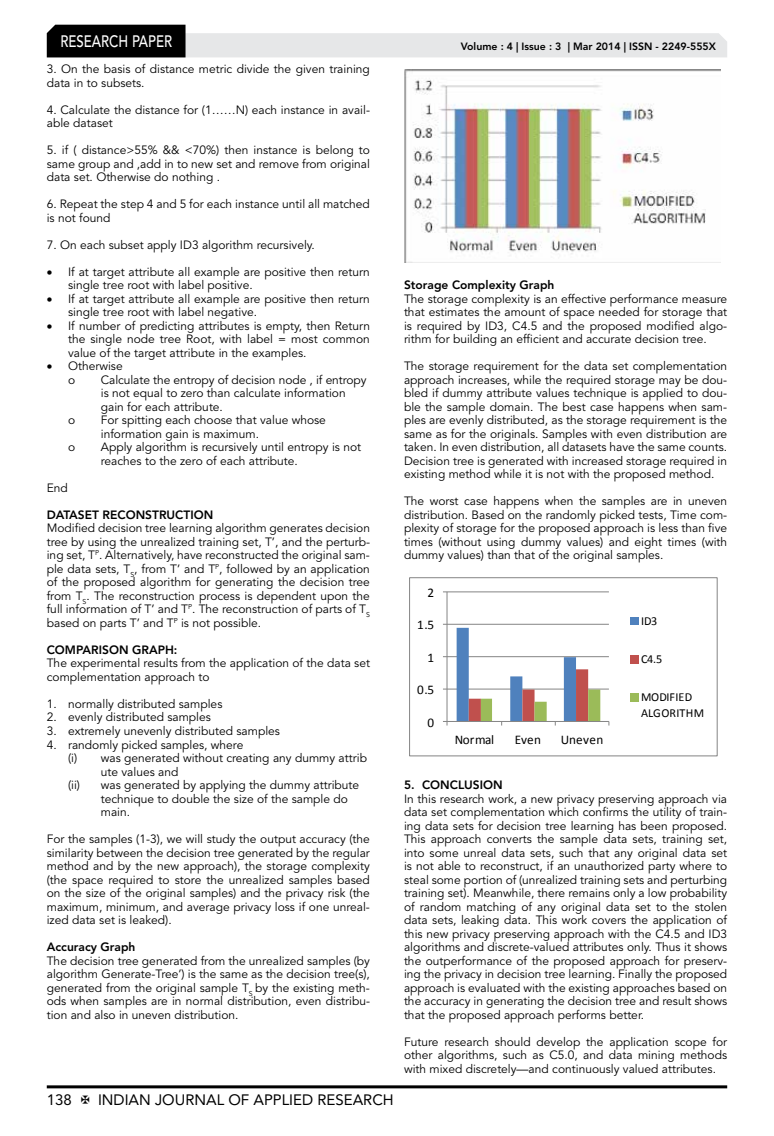
<style>
.page{position:relative;width:774px;height:1136px;background:#fff}
.page>*{position:absolute;margin:0;border:0;box-sizing:border-box;transform-origin:0 0}
.t1{font:500 16.5px "Avenir LT Std";color:#fff;scale:.8 1}
.t2{font:15px "Avenir LT Std";color:#000}
.t3{font:13.2px "Calibri";letter-spacing:.01em;color:#000}
.t4{font:12.15px/15.3px "Calibri";color:#000}
.t5{font:12px/13.5px "Avenir LT Std";color:#000}
.t6{font:800 12px "Avenir LT Std";color:#000}
.t7{font:800 10.5px "Avenir LT Std";color:#000}
</style>
<div class="page">
<hr style="left:47px;top:1085px;width:680px;height:3px;background:#000">
<svg style="left:47px;top:25px;width:680px;height:32px"></svg>
<img style="left:404px;top:69px;width:317px;height:194px">
<hr style="left:447px;top:688px;width:162px;height:1px;background:#868686">
<hr style="left:447px;top:656px;width:162px;height:1px;background:#868686">
<hr style="left:447px;top:623px;width:162px;height:1px;background:#868686">
<hr style="left:447px;top:591px;width:162px;height:1px;background:#868686">
<hr style="left:446px;top:592px;width:1px;height:129px;background:#868686">
<hr style="left:447px;top:721px;width:162px;height:1px;background:#868686">
<svg style="left:457px;top:627px;width:143px;height:98px"></svg>
<div style="left:631px;top:617px;width:8px;height:7px;background:#4f81bd"></div>
<div style="left:631px;top:655px;width:8px;height:8px;background:#c0504d"></div>
<div style="left:631px;top:693px;width:8px;height:8px;background:#9bbb59"></div>
<div style="left:409px;top:577px;width:309px;height:179px;border:1px solid #868686"></div>
<h1 class="t1" style="left:60px;top:32px;width:139px">RESEARCH PAPER</h1>
<p class="t5" style="left:47px;top:62px;width:325px">3. On the basis of distance metric divide the given training data in to subsets.</p>
<p class="t5" style="left:47px;top:103px;width:325px">4. Calculate the distance for (1……N) each instance in avail&shy;able dataset</p>
<p class="t5" style="left:47px;top:143px;width:325px;text-align:justify">5. if ( distance&gt;55% &amp;&amp; &lt;70%) then instance is belong to same group and ,add in to new set and remove from original data set. Otherwise do nothing .</p>
<p class="t5" style="left:47px;top:197px;width:325px">6. Repeat the step 4 and 5 for each instance until all matched is not found</p>
<p class="t5" style="left:47px;top:238px;width:270px">7. On each subset apply ID3 algorithm recursively.</p>
<p class="t5" style="left:68px;top:265px;width:303px;text-indent:-21px">• If at target attribute all example are positive then return single tree root with label positive.</p>
<p class="t5" style="left:68px;top:292px;width:303px;text-indent:-21px">• If at target attribute all example are positive then return single tree root with label negative.</p>
<p class="t5" style="left:68px;top:319px;width:303px;text-align:justify;text-indent:-21px">• If number of predicting attributes is empty, then Return the single node tree Root, with label = most common value of the target attribute in the examples.</p>
<p class="t5" style="left:68px;top:359px;width:56px;text-indent:-21px">• Otherwise o</p>
<p class="t5" style="left:101px;top:373px;width:267px">Calculate the entropy of decision node , if entropy is not equal to zero than calculate information gain for each attribute.</p>
<p class="t5" style="left:68px;top:413px;width:9px">o</p>
<p class="t5" style="left:101px;top:413px;width:227px">For spitting each choose that value whose information gain is maximum.</p>
<p class="t5" style="left:68px;top:440px;width:9px">o</p>
<p class="t5" style="left:101px;top:440px;width:262px">Apply algorithm is recursively until entropy is not reaches to the zero of each attribute.</p>
<p class="t5" style="left:47px;top:481px;width:23px">End</p>
<p class="t6" style="left:47px;top:507px;width:168px">DATASET RECONSTRUCTION</p>
<p class="t5" style="left:47px;top:521px;width:325px;text-align:justify">Modified decision tree learning algorithm generates decision tree by using the unrealized training set, T’, and the perturb&shy;ing set, T<sup>P</sup>. Alternatively, have reconstructed the original sam&shy;ple data sets, T<sub>S</sub>, from T’ and T<sup>P</sup>, followed by an application of the proposed algorithm for generating the decision tree from T<sub>S</sub>. The reconstruction process is dependent upon the full information of T’ and T<sup>P</sup>. The reconstruction of parts of T<sub>S </sub>based on parts T’ and T<sup>P</sup> is not possible.</p>
<p class="t6" style="left:47px;top:642px;width:132px">COMPARISON GRAPH:</p>
<p class="t5" style="left:47px;top:656px;width:325px">The experimental results from the application of the data set complementation approach to</p>
<p class="t5" style="left:47px;top:697px;width:177px">1. normally distributed samples</p>
<p class="t5" style="left:47px;top:710px;width:166px">2. evenly distributed samples</p>
<p class="t5" style="left:47px;top:724px;width:235px">3. extremely unevenly distributed samples</p>
<p class="t5" style="left:47px;top:737px;width:198px">4. randomly picked samples, where</p>
<p class="t5" style="left:68px;top:751px;width:300px">(i) was generated without creating any dummy attrib</p>
<p class="t5" style="left:101px;top:764px;width:79px">ute values and</p>
<p class="t5" style="left:68px;top:778px;width:293px">(ii) was generated by applying the dummy attribute</p>
<p class="t5" style="left:101px;top:791px;width:249px">technique to double the size of the sample do</p>
<p class="t5" style="left:101px;top:805px;width:31px">main.</p>
<p class="t5" style="left:47px;top:832px;width:325px;text-align:justify">For the samples (1-3), we will study the output accuracy (the similarity between the decision tree generated by the regular method and by the new approach), the storage complexity (the space required to store the unrealized samples based on the size of the original samples) and the privacy risk (the maximum, minimum, and average privacy loss if one unreal&shy;ized data set is leaked).</p>
<p class="t6" style="left:47px;top:939px;width:90px">Accuracy Graph</p>
<p class="t5" style="left:47px;top:953px;width:325px;text-align:justify">The decision tree generated from the unrealized samples (by algorithm Generate-Tree’) is the same as the decision tree(s), generated from the original sample T<sub>S</sub> by the existing meth&shy;ods when samples are in normal distribution, even distribu&shy;tion and also in uneven distribution.</p>
<p class="t2" style="left:47px;top:1090px;width:27px">138</p>
<p class="t2" style="left:98px;top:1090px;width:297px">INDIAN JOURNAL OF APPLIED RESEARCH</p>
<p class="t7" style="left:461px;top:41px;width:257px">Volume : 4 | Issue : 3 | Mar 2014 | ISSN - 2249-555X</p>
<p class="t6" style="left:404px;top:278px;width:152px">Storage Complexity Graph</p>
<p class="t5" style="left:404px;top:292px;width:325px;text-align:justify">The storage complexity is an effective performance measure that estimates the amount of space needed for storage that is required by ID3, C4.5 and the proposed modified algo&shy;rithm for building an efficient and accurate decision tree.</p>
<p class="t5" style="left:404px;top:359px;width:325px;text-align:justify">The storage requirement for the data set complementation approach increases, while the required storage may be dou&shy;bled if dummy attribute values technique is applied to dou&shy;ble the sample domain. The best case happens when sam&shy;ples are evenly distributed, as the storage requirement is the same as for the originals. Samples with even distribution are taken. In even distribution, all datasets have the same counts.<br>Decision tree is generated with increased storage required in existing method while it is not with the proposed method.</p>
<p class="t5" style="left:404px;top:494px;width:325px;text-align:justify">The worst case happens when the samples are in uneven distribution. Based on the randomly picked tests, Time com&shy;plexity of storage for the proposed approach is less than five times (without using dummy values) and eight times (with dummy values) than that of the original samples.</p>
<p class="t3" style="left:427px;top:583px;width:8px">2</p>
<p class="t3" style="left:417px;top:616px;width:18px">1.5</p>
<p class="t3" style="left:427px;top:648px;width:8px">1</p>
<p class="t3" style="left:417px;top:681px;width:18px">0.5</p>
<p class="t3" style="left:427px;top:713px;width:8px">0</p>
<p class="t3" style="left:455px;top:731px;width:41px">Normal</p>
<p class="t3" style="left:515px;top:731px;width:28px">Even</p>
<p class="t3" style="left:561px;top:731px;width:44px">Uneven</p>
<p class="t4" style="left:641px;top:613px;width:18px">ID3</p>
<p class="t4" style="left:641px;top:651px;width:23px">C4.5</p>
<p class="t4" style="left:641px;top:689px;width:65px">MODIFIED<br>ALGORITHM</p>
<p class="t6" style="left:404px;top:777px;width:100px">5. CONCLUSION</p>
<p class="t5" style="left:404px;top:791px;width:325px;text-align:justify">In this research work, a new privacy preserving approach via data set complementation which confirms the utility of train&shy;ing data sets for decision tree learning has been proposed.<br>This approach converts the sample data sets, training set, into some unreal data sets, such that any original data set is not able to reconstruct, if an unauthorized party where to steal some portion of (unrealized training sets and perturbing training set). Meanwhile, there remains only a low probability of random matching of any original data set to the stolen data sets, leaking data. This work covers the application of this new privacy preserving approach with the C4.5 and ID3 algorithms and discrete-valued attributes only. Thus it shows the outperformance of the proposed approach for preserv&shy;ing the privacy in decision tree learning. Finally the proposed approach is evaluated with the existing approaches based on the accuracy in generating the decision tree and result shows that the proposed approach performs better.</p>
<p class="t5" style="left:404px;top:1034px;width:325px;text-align:justify">Future research should develop the application scope for other algorithms, such as C5.0, and data mining methods with mixed discretely—and continuously valued attributes.</p>
</div>
